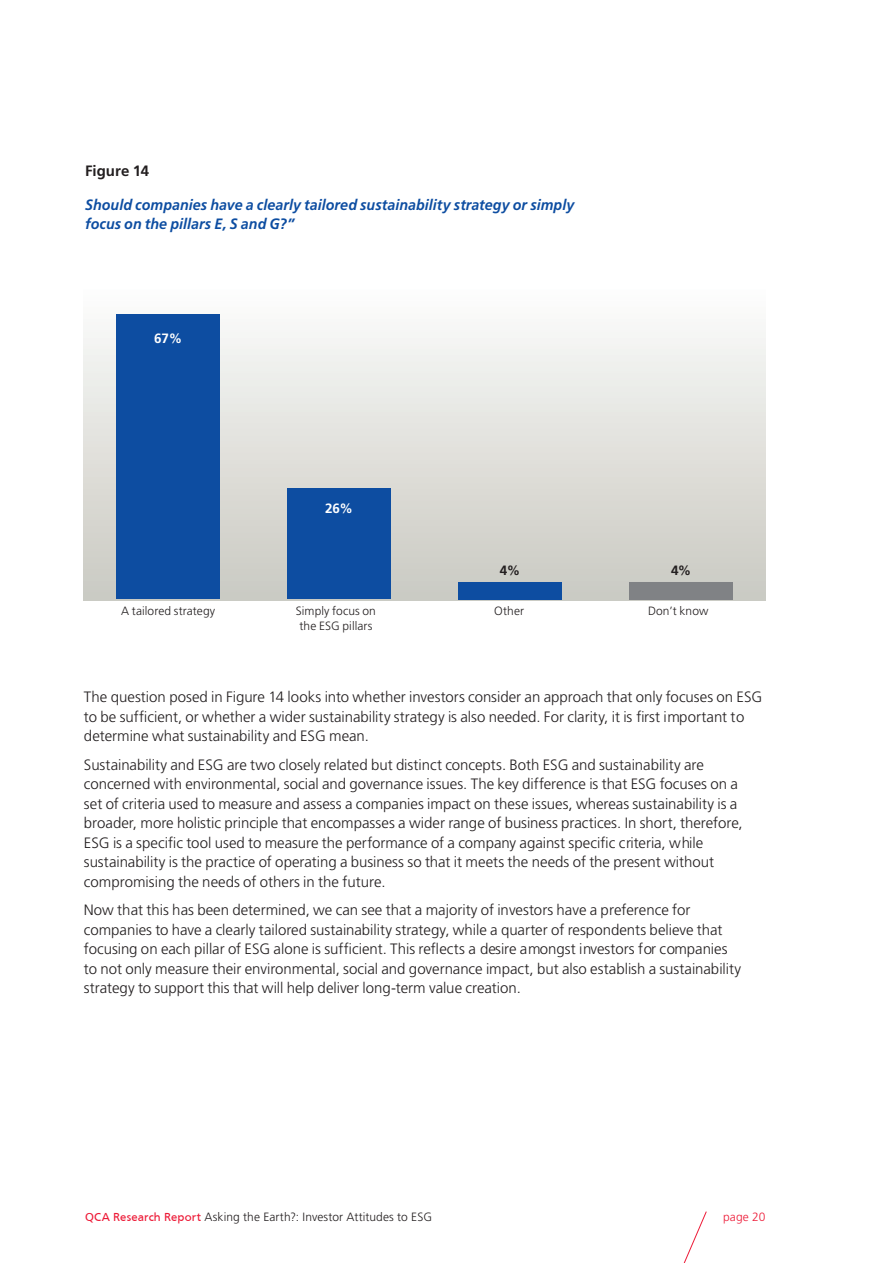
<style>
.page{position:relative;width:893px;height:1263px;background:#fff}
.page>*{position:absolute;margin:0;border:0;box-sizing:border-box;transform-origin:0 0}
.t1{font:300 15px/19.5px "Frutiger LT";color:#231f20}
.t2{font:italic 700 15px/19.5px "Frutiger LT Std";letter-spacing:.005em;color:#0d4da1;scale:.95 1}
.t3{font:700 15px "Frutiger LT";color:#231f20}
.t4{font:700 13.5px "Frutiger LT";color:#fff}
.t5{font:700 13.5px "Frutiger LT";color:#231f20}
.t6{font:300 12px "Frutiger LT";letter-spacing:.01em;color:#231f20}
.t7{font:300 12px "Frutiger LT";letter-spacing:.01em;color:#ed1a37}
.s1{font-family:"Frutiger";font-weight:400;color:#ed1a37}
</style>
<div class="page">
<svg style="left:683px;top:1211px;width:24px;height:52px"></svg>
<div style="left:84px;top:287px;width:681px;height:313px;background:linear-gradient(to bottom,#fcfdfc,#c9c9c1)"></div>
<hr style="left:84px;top:599px;width:680px;height:1px;background:#cacbc4">
<div style="left:116px;top:314px;width:104px;height:285px;background:#0d4da1"></div>
<div style="left:287px;top:489px;width:104px;height:110px;background:#0d4da1"></div>
<div style="left:458px;top:582px;width:104px;height:17px;background:#0d4da1"></div>
<div style="left:629px;top:582px;width:104px;height:17px;background:#808285"></div>
<p class="t3" style="left:85px;top:162px;width:66px">Figure 14</p>
<p class="t2" style="left:85px;top:195px;width:516px">Should companies have a clearly tailored sustainability strategy or simply focus on the pillars E, S and G?”</p>
<p class="t4" style="left:154px;top:331px;width:30px">67%</p>
<p class="t4" style="left:325px;top:500px;width:30px">26%</p>
<p class="t5" style="left:500px;top:563px;width:22px">4%</p>
<p class="t5" style="left:671px;top:563px;width:22px">4%</p>
<p class="t6" style="left:296px;top:604px;width:82px">Simply focus on</p>
<p class="t6" style="left:648px;top:604px;width:62px">Don’t know</p>
<p class="t6" style="left:299px;top:619px;width:74px">the ESG pillars</p>
<p class="t6" style="left:121px;top:604px;width:96px">A tailored strategy</p>
<p class="t6" style="left:494px;top:604px;width:31px">Other</p>
<p class="t1" style="left:84px;top:687px;width:680px">The question posed in Figure 14 looks into whether investors consider an approach that only focuses on ESG to be sufficient, or whether a wider sustainability strategy is also needed. For clarity, it is first important to determine what sustainability and ESG mean.</p>
<p class="t1" style="left:84px;top:755px;width:660px">Sustainability and ESG are two closely related but distinct concepts. Both ESG and sustainability are concerned with environmental, social and governance issues. The key difference is that ESG focuses on a set of criteria used to measure and assess a companies impact on these issues, whereas sustainability is a broader, more holistic principle that encompasses a wider range of business practices. In short, therefore, ESG is a specific tool used to measure the performance of a company against specific criteria, while sustainability is the practice of operating a business so that it meets the needs of the present without compromising the needs of others in the future.</p>
<p class="t1" style="left:84px;top:900px;width:659px">Now that this has been determined, we can see that a majority of investors have a preference for companies to have a clearly tailored sustainability strategy, while a quarter of respondents believe that focusing on each pillar of ESG alone is sufficient. This reflects a desire amongst investors for companies to not only measure their environmental, social and governance impact, but also establish a sustainability strategy to support this that will help deliver long-term value creation.</p>
<p class="t6" style="left:85px;top:1210px;width:348px"><span class="s1">QCA Research Report</span> Asking the Earth?: Investor Attitudes to ESG</p>
<p class="t7" style="left:723px;top:1210px;width:44px">page 20</p>
</div>
